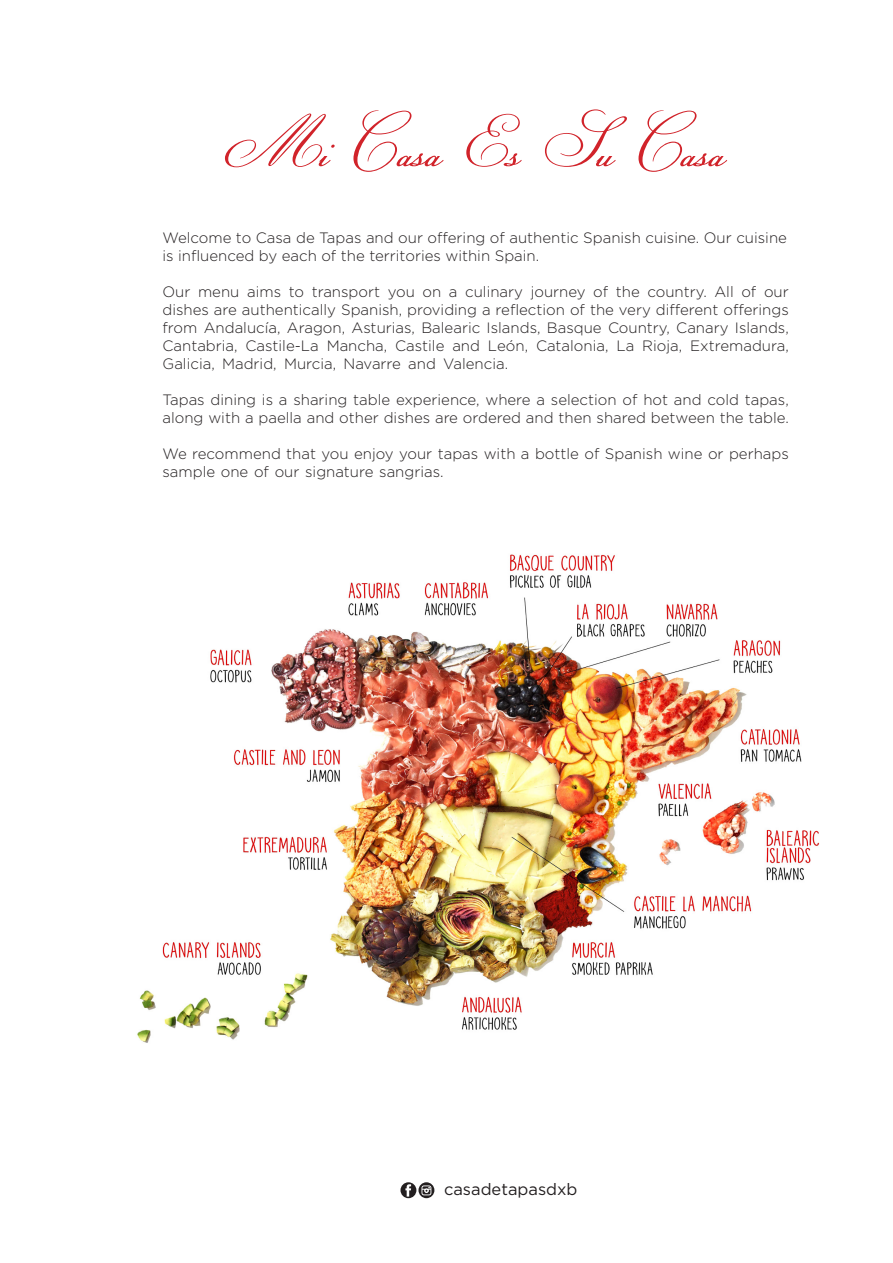
<style>
.page{position:relative;width:893px;height:1263px;background:#fff}
.page>*{position:absolute;margin:0;border:0;box-sizing:border-box;transform-origin:0 0}
.t1{font:72px "Champignon";color:#d1232a}
.t2{font:16.5px "Gotham";color:#231f20}
.t3{font:300 15px/18px "Gotham";color:#231f20}
</style>
<div class="page">
<img style="left:137px;top:554px;width:682px;height:489px">
<svg style="left:400px;top:1182px;width:34px;height:16px"></svg>
<p class="t1" style="left:224px;top:99px;width:504px">Mi Casa Es Su Casa</p>
<p class="t3" style="left:162px;top:228px;width:626px">Welcome to Casa de Tapas and our offering of authentic Spanish cuisine. Our cuisine</p>
<p class="t3" style="left:162px;top:246px;width:378px">is influenced by each of the territories within Spain.</p>
<p class="t3" style="left:162px;top:282px;width:628px;text-align:justify">Our menu aims to transport you on a culinary journey of the country. All of our dishes are authentically Spanish, providing a reflection of the very different offerings from Andalucía, Aragon, Asturias, Balearic Islands, Basque Country, Canary Islands, Cantabria, Castile-La Mancha, Castile and León, Catalonia, La Rioja, Extremadura, Galicia, Madrid, Murcia, Navarre and Valencia.</p>
<p class="t3" style="left:162px;top:390px;width:628px">Tapas dining is a sharing table experience, where a selection of hot and cold tapas, along with a paella and other dishes are ordered and then shared between the table.</p>
<p class="t3" style="left:162px;top:444px;width:628px">We recommend that you enjoy your tapas with a bottle of Spanish wine or perhaps sample one of our signature sangrias.</p>
<p class="t2" style="left:444px;top:1179px;width:135px">casadetapasdxb</p>
</div>
